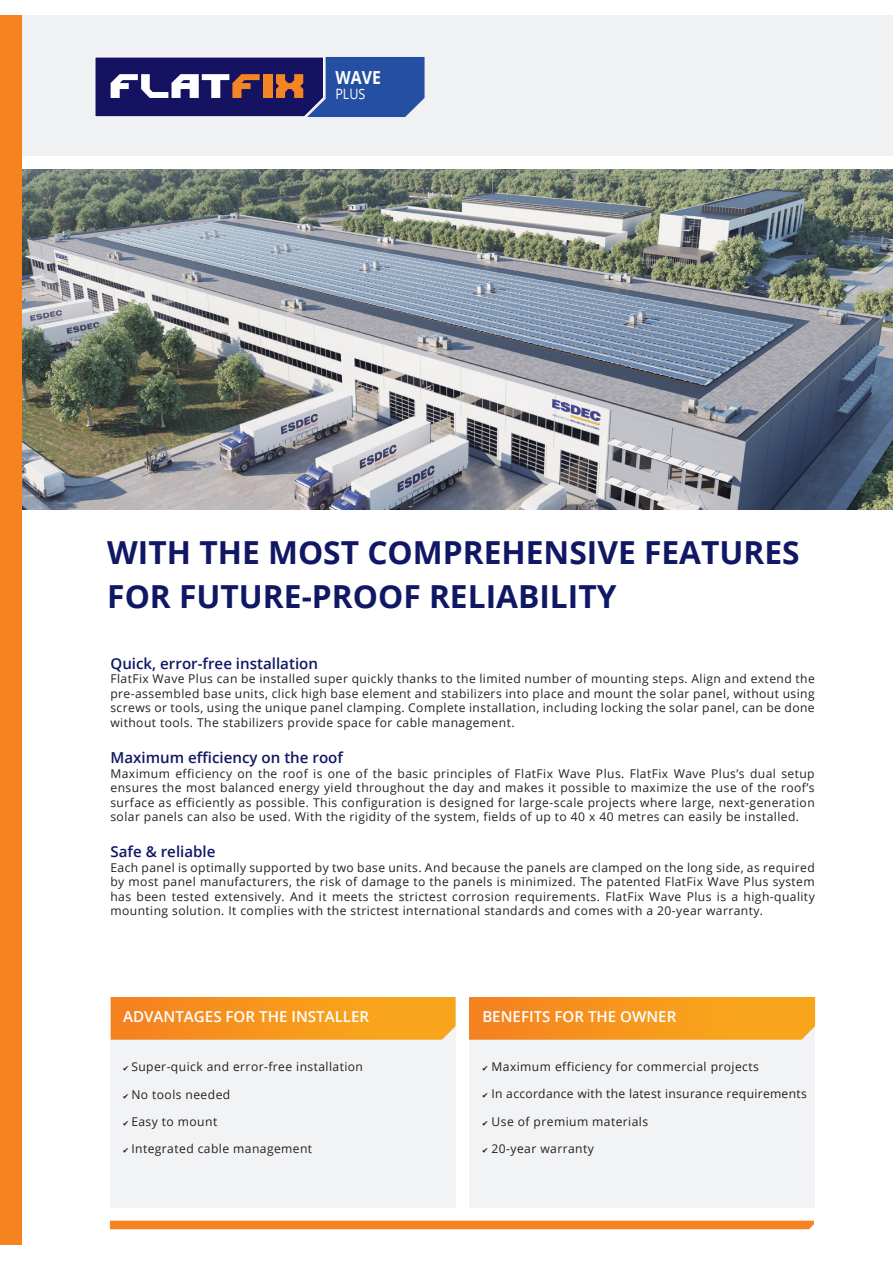
<style>
.page{position:relative;width:893px;height:1263px;background:#fff}
.page>*{position:absolute;margin:0;border:0;box-sizing:border-box;transform-origin:0 0}
.t1{font:700 31.8px/43.8px "Open Sans";color:#101865}
.t2{font:700 18px "Open Sans";color:#fff;scale:.88 1}
.t3{font:600 15.15px "Open Sans";color:#101865}
.t4{font:600 15.15px "Open Sans";color:#fff}
.t5{font:14.25px "Open Sans";color:#fff;scale:.88 1}
.t6{font:12.15px/14.5px "Open Sans";letter-spacing:.035em;color:#231f20;text-align:justify}
.s1{font-family:"Menlo";font-size:9px}
</style>
<div class="page">
<div style="left:20px;top:15px;width:873px;height:141px;background:#f0f1f2"></div>
<img style="left:22px;top:169px;width:871px;height:340px">
<div style="left:110px;top:1221px;width:704px;height:8px;background:#f58420"></div>
<div style="left:0;top:15px;width:22px;height:1230px;background:#f58420"></div>
<div style="left:110px;top:997px;width:705px;height:211px;background:#f2f3f4"></div>
<svg style="left:110px;top:997px;width:346px;height:43px;background:#f79820"></svg>
<svg style="left:469px;top:997px;width:346px;height:43px;background:#f7981f"></svg>
<div style="left:456px;top:995px;width:13px;height:214px;background:#fff"></div>
<svg style="left:95px;top:57px;width:330px;height:60px;background:#404483"></svg>
<h2 class="t2" style="left:335px;top:68px;width:53px">WAVE</h2>
<p class="t5" style="left:335px;top:88px;width:36px">PLUS</p>
<h1 class="t1" style="left:107px;top:531px;width:694px">WITH THE MOST COMPREHENSIVE FEATURES<br>FOR FUTURE-PROOF RELIABILITY</h1>
<p class="t3" style="left:110px;top:657px;width:209px">Quick, error-free installation</p>
<p class="t6" style="left:110px;top:673px;width:706px">FlatFix Wave Plus can be installed super quickly thanks to the limited number of mounting steps. Align and extend the pre-assembled base units, click high base element and stabilizers into place and mount the solar panel, without using screws or tools, using the unique panel clamping. Complete installation, including locking the solar panel, can be done without tools. The stabilizers provide space for cable management.</p>
<p class="t3" style="left:110px;top:747px;width:234px">Maximum efficiency on the roof</p>
<p class="t6" style="left:110px;top:767px;width:706px">Maximum efficiency on the roof is one of the basic principles of FlatFix Wave Plus. FlatFix Wave Plus’s dual setup ensures the most balanced energy yield throughout the day and makes it possible to maximize the use of the roof’s surface as efficiently as possible. This configuration is designed for large-scale projects where large, next-generation solar panels can also be used. With the rigidity of the system, fields of up to 40 x 40 metres can easily be installed.</p>
<p class="t3" style="left:110px;top:846px;width:107px">Safe &amp; reliable</p>
<p class="t6" style="left:110px;top:861px;width:706px">Each panel is optimally supported by two base units. And because the panels are clamped on the long side, as required by most panel manufacturers, the risk of damage to the panels is minimized. The patented FlatFix Wave Plus system has been tested extensively. And it meets the strictest corrosion requirements. FlatFix Wave Plus is a high-quality mounting solution. It complies with the strictest international standards and comes with a 20-year warranty.</p>
<p class="t4" style="left:123px;top:1011px;width:248px">ADVANTAGES FOR THE INSTALLER</p>
<p class="t6" style="left:123px;top:1061px;width:241px"><span class="s1">✔</span> Super-quick and error-free installation</p>
<p class="t6" style="left:123px;top:1088px;width:109px"><span class="s1">✔</span> No tools needed</p>
<p class="t6" style="left:123px;top:1115px;width:96px"><span class="s1">✔</span> Easy to mount</p>
<p class="t6" style="left:123px;top:1142px;width:191px"><span class="s1">✔</span> Integrated cable management</p>
<p class="t4" style="left:482px;top:1010px;width:196px">BENEFITS FOR THE OWNER</p>
<p class="t6" style="left:482px;top:1060px;width:278px"><span class="s1">✔</span> Maximum efficiency for commercial projects</p>
<p class="t6" style="left:482px;top:1088px;width:326px"><span class="s1">✔</span> In accordance with the latest insurance requirements</p>
<p class="t6" style="left:482px;top:1115px;width:167px"><span class="s1">✔</span> Use of premium materials</p>
<p class="t6" style="left:482px;top:1142px;width:113px"><span class="s1">✔</span> 20-year warranty</p>
</div>
